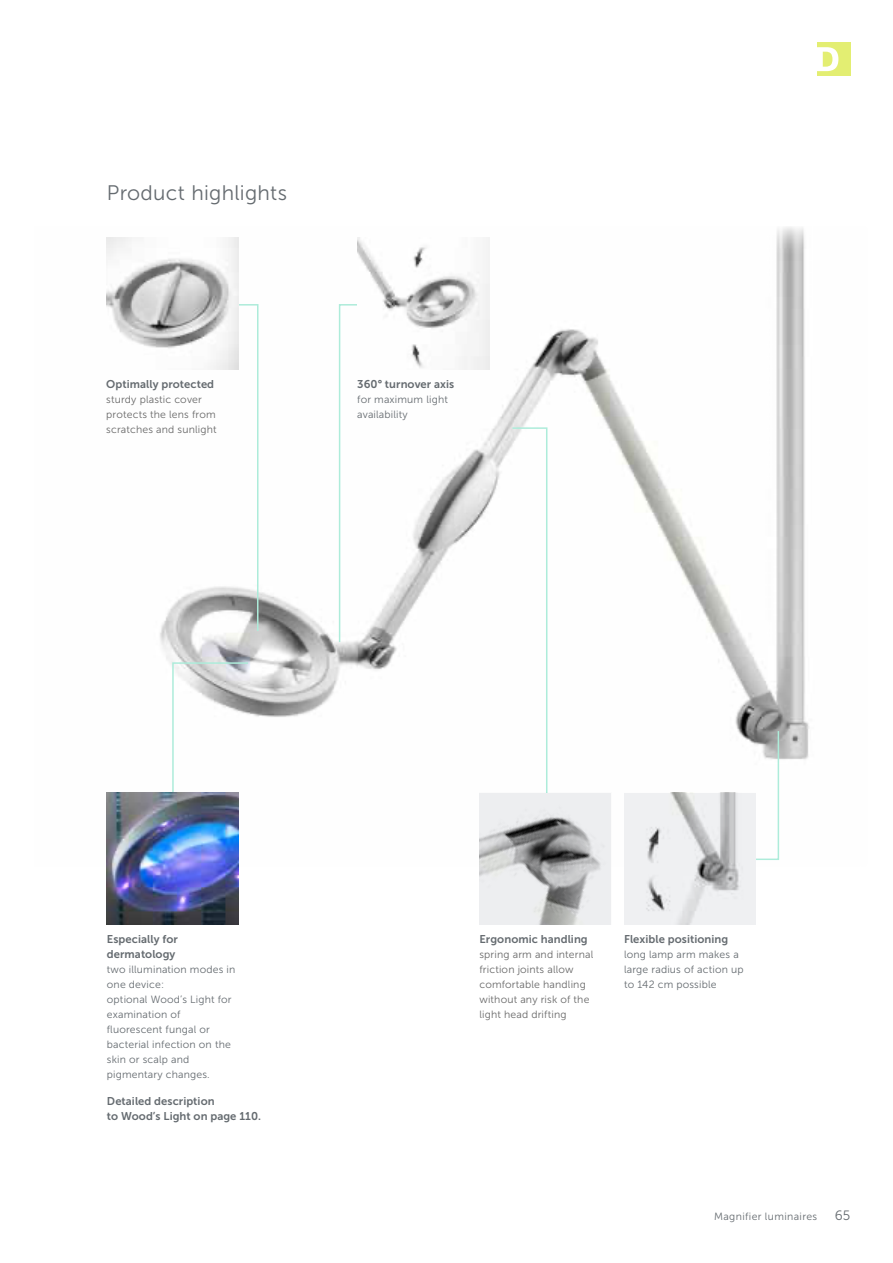
<style>
.page{position:relative;width:893px;height:1263px;background:#fff}
.page>*{position:absolute;margin:0;border:0;box-sizing:border-box;transform-origin:0 0}
.t1{font:21px "Museo Sans 300";letter-spacing:.015em;color:#656b70}
.t2{font:13.5px "Museo Sans 300";color:#656b70}
.t3{font:11.25px/15px "Museo Sans 700";letter-spacing:.005em;color:#656b70}
.t4{font:10.5px/15px "Museo Sans 300";letter-spacing:.015em;color:#656b70}
.t5{font:10.5px/15px "Museo Sans 300";letter-spacing:.015em;color:#696969}
.t6{font:10.5px "Museo Sans 300";letter-spacing:.035em;color:#656b70}
</style>
<div class="page">
<div style="left:817px;top:43px;width:33px;height:33px;background:#e3ee72"></div>
<svg style="left:817px;top:47px;width:21px;height:24px"></svg>
<img style="left:106px;top:227px;width:703px;height:640px">
<svg style="left:511px;top:427px;width:37px;height:365px"></svg>
<svg style="left:338px;top:303px;width:73px;height:341px"></svg>
<svg style="left:186px;top:303px;width:73px;height:329px"></svg>
<svg style="left:707px;top:729px;width:73px;height:132px"></svg>
<svg style="left:171px;top:661px;width:79px;height:206px"></svg>
<img style="left:624px;top:792px;width:132px;height:132px">
<img style="left:106px;top:238px;width:132px;height:131px">
<img style="left:479px;top:792px;width:132px;height:132px">
<img style="left:357px;top:238px;width:132px;height:131px">
<img style="left:107px;top:792px;width:132px;height:132px">
<h1 class="t1" style="left:107px;top:181px;width:182px">Product highlights</h1>
<p class="t3" style="left:106px;top:376px;width:109px">Optimally protected</p>
<p class="t5" style="left:106px;top:392px;width:112px">sturdy plastic cover protects the lens from scratches and sunlight</p>
<p class="t3" style="left:357px;top:376px;width:99px">360° turnover axis</p>
<p class="t4" style="left:357px;top:392px;width:92px">for maximum light availability</p>
<p class="t3" style="left:107px;top:931px;width:72px">Especially for dermatology</p>
<p class="t4" style="left:107px;top:962px;width:130px">two illumination modes in one device:<br>optional Wood’s Light for examination of fluorescent fungal or bacterial infection on the skin or scalp and pigmentary changes.</p>
<p class="t3" style="left:107px;top:1093px;width:155px">Detailed description<br>to Wood’s Light on page 110.</p>
<p class="t3" style="left:479px;top:931px;width:110px">Ergonomic handling</p>
<p class="t5" style="left:479px;top:947px;width:115px">spring arm and internal friction joints allow comfortable handling without any risk of the light head drifting</p>
<p class="t3" style="left:624px;top:931px;width:106px">Flexible positioning</p>
<p class="t4" style="left:624px;top:947px;width:121px">long lamp arm makes a large radius of action up to 142 cm possible</p>
<p class="t6" style="left:714px;top:1211px;width:105px">Magnifier luminaires</p>
<p class="t2" style="left:835px;top:1208px;width:17px">65</p>
</div>
